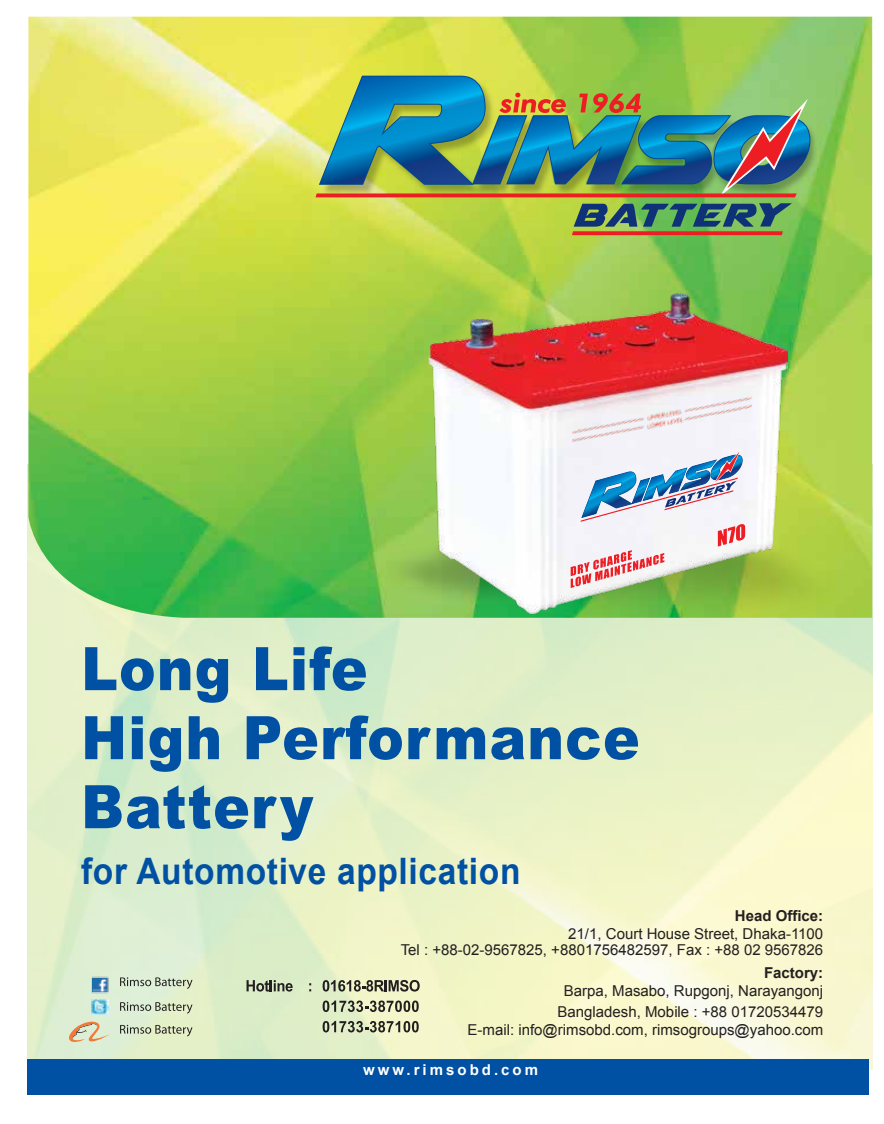
<style>
.page{position:relative;width:884px;height:1124px;background:#fff}
.page>*{position:absolute;margin:0;border:0;box-sizing:border-box;transform-origin:0 0}
.t1{font:900 60px/69px "Arial";letter-spacing:.02em;color:#0050a3;scale:.92 1}
.t2{font:700 36.45px "Arial";letter-spacing:.02em;color:#0050a3;scale:.92 1}
.t3{font:15px/16.5px "Arial";color:#231f20;text-align:right}
.t4{font:700 15px "Arial";color:#231f20}
.t5{font:700 15px "Arial";letter-spacing:.2em;color:#fff}
</style>
<div class="page">
<img style="left:27px;top:464px;width:845px;height:605px">
<img style="left:28px;top:17px;width:844px;height:601px">
<div style="left:28px;top:1059px;width:840px;height:35px;background:#0050a3"></div>
<svg style="left:246px;top:980px;width:47px;height:11px"></svg>
<svg style="left:309px;top:983px;width:2px;height:8px"></svg>
<svg style="left:322px;top:980px;width:97px;height:11px"></svg>
<svg style="left:322px;top:1000px;width:96px;height:12px"></svg>
<svg style="left:322px;top:1021px;width:96px;height:11px"></svg>
<img style="left:91px;top:976px;width:19px;height:17px">
<img style="left:91px;top:999px;width:17px;height:15px">
<svg style="left:68px;top:1021px;width:42px;height:24px"></svg>
<svg style="left:120px;top:1024px;width:72px;height:12px"></svg>
<svg style="left:120px;top:1002px;width:72px;height:11px"></svg>
<svg style="left:120px;top:977px;width:72px;height:11px"></svg>
<img style="left:319px;top:75px;width:503px;height:123px">
<img style="left:315px;top:74px;width:496px;height:123px">
<svg style="left:572px;top:203px;width:220px;height:32px;background:#60775e"></svg>
<img style="left:341px;top:511px;width:509px;height:124px">
<img style="left:429px;top:293px;width:358px;height:320px">
<svg style="left:570px;top:448px;width:175px;height:140px"></svg>
<img style="left:571px;top:360px;width:181px;height:118px">
<h1 class="t1" style="left:81px;top:632px;width:608px">Long Life<br>High Performance<br>Battery</h1>
<h2 class="t2" style="left:81px;top:847px;width:479px">for Automotive application</h2>
<p class="t4" style="left:734px;top:905px;width:90px">Head Office:</p>
<p class="t3" style="left:400px;top:925px;width:424px">21/1, Court House Street, Dhaka-1100<br>Tel : +88-02-9567825, +8801756482597, Fax : +88 02 9567826</p>
<p class="t4" style="left:764px;top:962px;width:61px">Factory:</p>
<p class="t3" style="left:557px;top:980px;width:267px;line-height:21px;text-align:center">Barpa, Masabo, Rupgonj, Narayangonj<br>Bangladesh, Mobile : +88 01720534479</p>
<p class="t3" style="left:467px;top:1021px;width:357px">E-mail: info@rimsobd.com, rimsogroups@yahoo.com</p>
<p class="t5" style="left:363px;top:1060px;width:176px">www.rimsobd.com</p>
</div>
